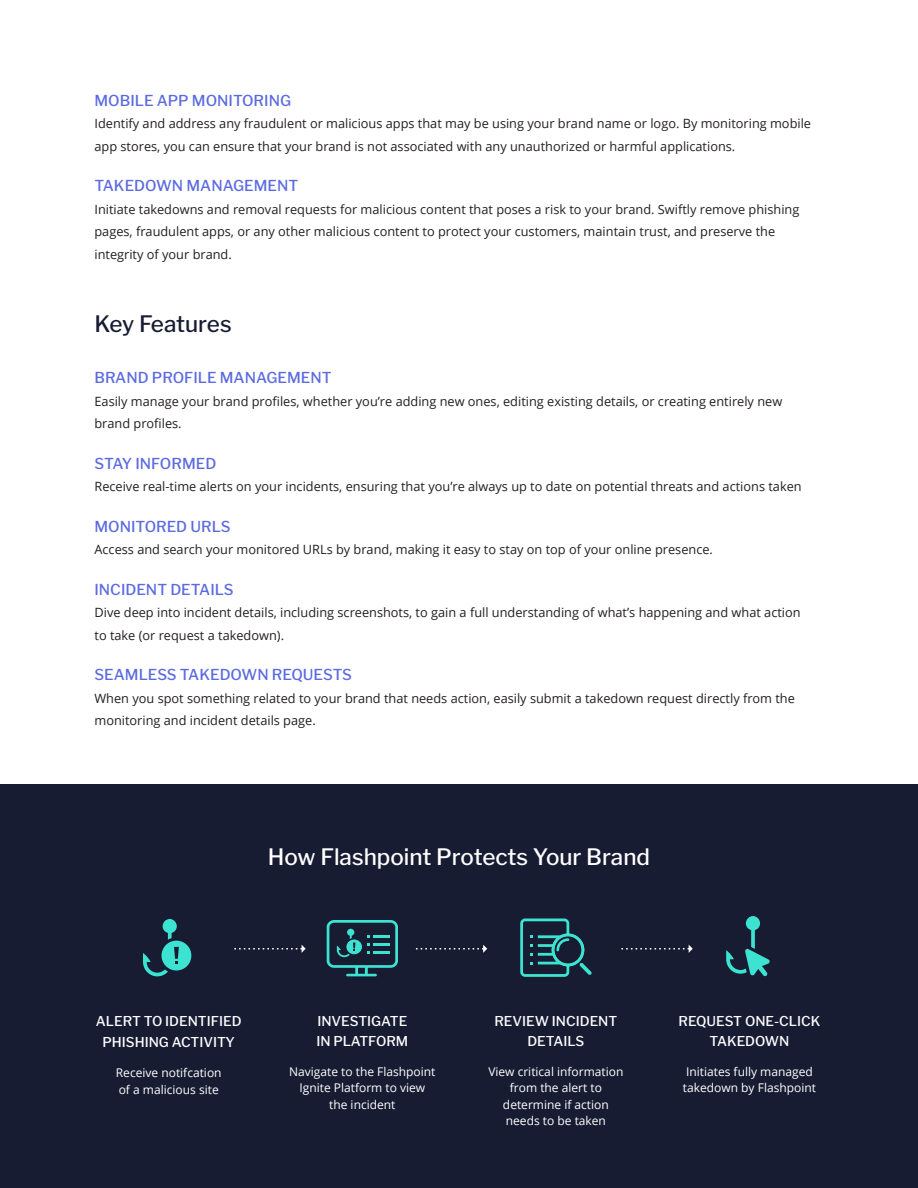
<style>
.page{position:relative;width:918px;height:1188px;background:#fff}
.page>*{position:absolute;margin:0;border:0;box-sizing:border-box;transform-origin:0 0}
.t1{font:500 22.5px "Libre Franklin";color:#fff}
.t2{font:500 22.5px "Libre Franklin";letter-spacing:-.015em;color:#171c33}
.t3{font:500 15px "Libre Franklin";color:#5c6be0}
.Center_H4{font:500 13.5px/19.5px "Libre Franklin";color:#fff;text-align:center}
.t4{font:12.75px/22.5px "Open Sans";color:#231f20}
.Center_P{font:12px/16.5px "Open Sans";color:#fff}
</style>
<div class="page">
<div style="left:0;top:784px;width:918px;height:404px;background:#171c33"></div>
<svg style="left:416px;top:945px;width:71px;height:8px"></svg>
<svg style="left:234px;top:945px;width:72px;height:8px"></svg>
<svg style="left:621px;top:945px;width:72px;height:8px"></svg>
<svg style="left:143px;top:919px;width:49px;height:57px"></svg>
<svg style="left:327px;top:920px;width:71px;height:56px"></svg>
<svg style="left:520px;top:919px;width:72px;height:58px"></svg>
<svg style="left:726px;top:916px;width:44px;height:61px"></svg>
<h3 class="t3" style="left:94px;top:89px;width:198px">MOBILE APP MONITORING</h3>
<h3 class="t4" style="left:94px;top:112px;width:718px">Identify and address any fraudulent or malicious apps that may be using your brand name or logo. By monitoring mobile app stores, you can ensure that your brand is not associated with any unauthorized or harmful applications.</h3>
<h3 class="t3" style="left:94px;top:174px;width:205px">TAKEDOWN MANAGEMENT</h3>
<h3 class="t4" style="left:94px;top:198px;width:706px">Initiate takedowns and removal requests for malicious content that poses a risk to your brand. Swiftly remove phishing pages, fraudulent apps, or any other malicious content to protect your customers, maintain trust, and preserve the integrity of your brand.</h3>
<h2 class="t2" style="left:94px;top:306px;width:139px">Key Features</h2>
<h3 class="t3" style="left:94px;top:366px;width:239px">BRAND PROFILE MANAGEMENT</h3>
<h3 class="t4" style="left:94px;top:390px;width:689px">Easily manage your brand profiles, whether you’re adding new ones, editing existing details, or creating entirely new brand profiles.</h3>
<h3 class="t3" style="left:94px;top:452px;width:123px">STAY INFORMED</h3>
<h3 class="t4" style="left:94px;top:475px;width:709px">Receive real-time alerts on your incidents, ensuring that you’re always up to date on potential threats and actions taken</h3>
<h3 class="t3" style="left:94px;top:515px;width:138px">MONITORED URLS</h3>
<h3 class="t4" style="left:94px;top:538px;width:620px">Access and search your monitored URLs by brand, making it easy to stay on top of your online presence.</h3>
<h3 class="t3" style="left:94px;top:578px;width:141px">INCIDENT DETAILS</h3>
<h3 class="t4" style="left:94px;top:601px;width:708px">Dive deep into incident details, including screenshots, to gain a full understanding of what’s happening and what action to take (or request a takedown).</h3>
<h3 class="t3" style="left:94px;top:663px;width:259px">SEAMLESS TAKEDOWN REQUESTS</h3>
<h3 class="t4" style="left:94px;top:687px;width:702px">When you spot something related to your brand that needs action, easily submit a takedown request directly from the monitoring and incident details page.</h3>
<p class="t1" style="left:268px;top:839px;width:384px">How Flashpoint Protects Your Brand</p>
<p class="Center_H4" style="left:96px;top:1010px;width:147px;line-height:21px">ALERT TO IDENTIFIED<br>PHISHING ACTIVITY</p>
<p class="Center_P" style="left:116px;top:1064px;width:107px">Receive notifcation of a malicious site</p>
<p class="Center_H4" style="left:316px;top:1010px;width:93px;text-align:left">INVESTIGATE<br>IN PLATFORM</p>
<p class="Center_P" style="left:289px;top:1063px;width:148px;text-align:center">Navigate to the Flashpoint<br>Ignite Platform to view the incident</p>
<p class="Center_H4" style="left:494px;top:1010px;width:124px">REVIEW INCIDENT<br>DETAILS</p>
<p class="Center_P" style="left:488px;top:1063px;width:137px;text-align:center">View critical information from the alert to determine if action needs to be taken</p>
<p class="Center_H4" style="left:679px;top:1010px;width:143px">REQUEST ONE-CLICK<br>TAKEDOWN</p>
<p class="Center_P" style="left:683px;top:1063px;width:135px">Initiates fully managed takedown by Flashpoint</p>
</div>
